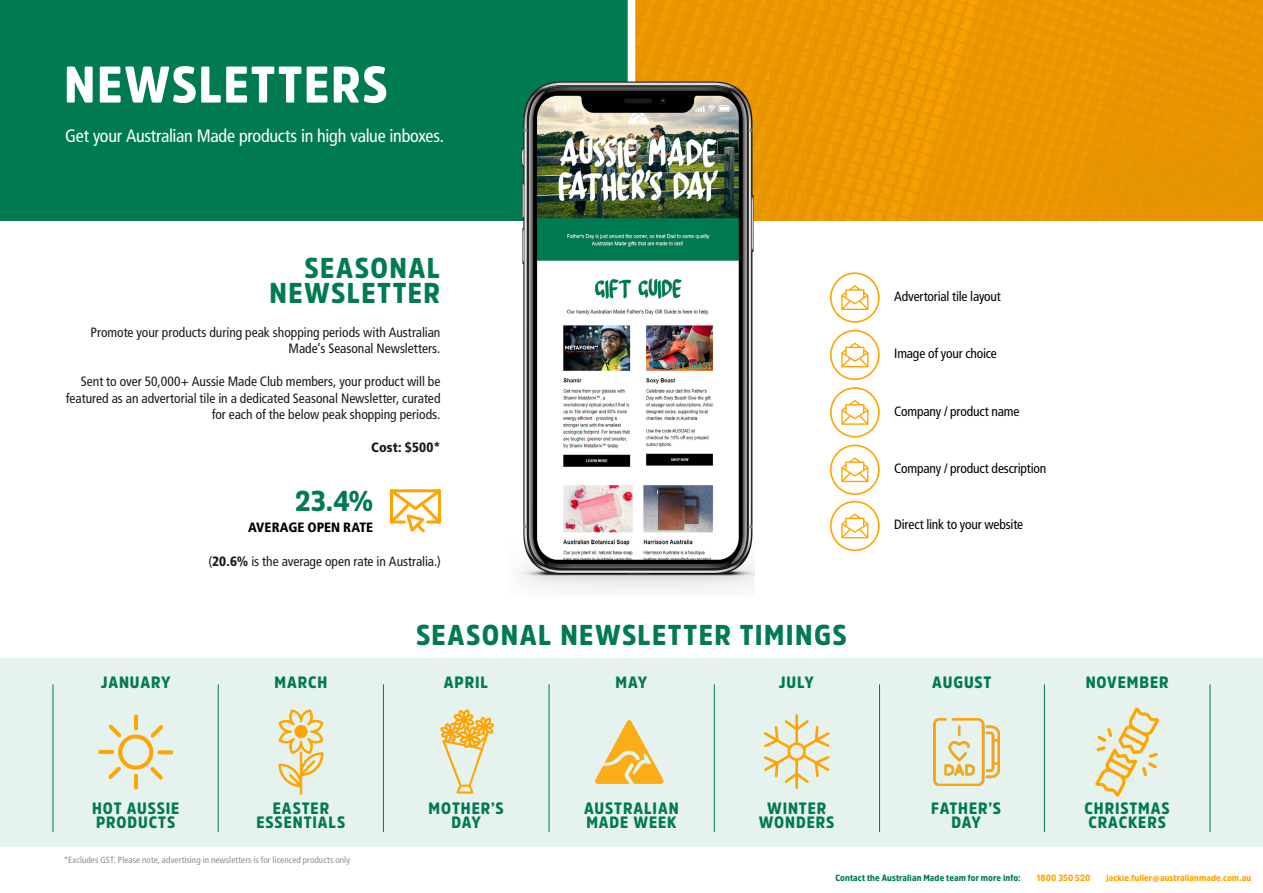
<style>
.page{position:relative;width:1263px;height:893px;background:#fff}
.page>*{position:absolute;margin:0;border:0;box-sizing:border-box;transform-origin:0 0}
.t1{font:900 51px "Amsi Pro Narw";letter-spacing:.035em;color:#fff}
.t2{font:900 28.5px/25.5px "Amsi Pro Narw";letter-spacing:.05em;color:#007a53;text-align:right}
.t3{font:condensed 18px "Frutiger LT Std";letter-spacing:-.015em;color:#fff}
.t4{font:900 16.35px/14.9px "Amsi Pro Narw";letter-spacing:.055em;color:#007a53;text-align:center}
.t5{font:condensed 13.5px/16.5px "Frutiger LT Std";color:#1a1a1a;text-align:right}
.t6{font:condensed 13.5px "Frutiger LT Std";letter-spacing:-.01em;color:#000}
.t7{font:900 condensed 13.5px "Frutiger LT Std";color:#000}
.t8{font:900 condensed 13.5px "Frutiger LT Std";letter-spacing:.01em;color:#1a1a1a}
.t9{font:condensed 9px "Frutiger LT Std";letter-spacing:.01em;color:#8a8c8e}
.t10{font:900 9px "Amsi Pro Narw";letter-spacing:.015em;color:#ffa400}
.t11{font:900 9px "Amsi Pro Narw";letter-spacing:.015em;color:#007a53}
.s1{font-weight:900}
</style>
<div class="page">
<div style="left:0;top:0;width:630px;height:220px;background:#007a53"></div>
<img style="left:635px;top:0;width:628px;height:220px">
<div style="left:628px;top:0;width:7px;height:309px;background:#fff"></div>
<div style="left:0;top:658px;width:1263px;height:188px;background:#e6f2ee"></div>
<hr style="left:218px;top:684px;width:1px;height:148px;background:#007a53">
<svg style="left:440px;top:709px;width:54px;height:84px"></svg>
<div style="left:134px;top:715px;width:4px;height:15px;border:1px solid #ffa400;border-radius:2px"></div>
<div style="left:99px;top:750px;width:15px;height:3px;border:1px solid #ffa400;border-radius:2px"></div>
<div style="left:158px;top:751px;width:15px;height:3px;border:1px solid #ffa400;border-radius:2px"></div>
<svg style="left:109px;top:725px;width:54px;height:54px"></svg>
<div style="left:134px;top:774px;width:4px;height:15px;border:1px solid #ffa400;border-radius:2px"></div>
<svg style="left:278px;top:709px;width:46px;height:86px"></svg>
<svg style="left:1095px;top:708px;width:64px;height:88px"></svg>
<svg style="left:764px;top:714px;width:65px;height:75px"></svg>
<hr style="left:383px;top:684px;width:1px;height:148px;background:#007a53">
<hr style="left:549px;top:684px;width:1px;height:148px;background:#007a53">
<hr style="left:714px;top:684px;width:1px;height:148px;background:#007a53">
<hr style="left:879px;top:684px;width:1px;height:148px;background:#007a53">
<hr style="left:1044px;top:684px;width:1px;height:148px;background:#007a53">
<img style="left:508px;top:82px;width:247px;height:507px">
<svg style="left:390px;top:489px;width:51px;height:44px"></svg>
<div style="left:830px;top:272px;width:50px;height:51px;border:2px solid #ffa400;border-radius:50%"></div>
<svg style="left:841px;top:285px;width:27px;height:25px"></svg>
<div style="left:830px;top:330px;width:50px;height:50px;border:2px solid #ffa400;border-radius:50%"></div>
<svg style="left:841px;top:343px;width:27px;height:24px"></svg>
<div style="left:830px;top:387px;width:50px;height:51px;border:2px solid #ffa400;border-radius:50%"></div>
<svg style="left:841px;top:400px;width:27px;height:25px"></svg>
<div style="left:830px;top:445px;width:50px;height:50px;border:2px solid #ffa400;border-radius:50%"></div>
<svg style="left:841px;top:457px;width:27px;height:25px"></svg>
<div style="left:830px;top:501px;width:50px;height:50px;border:2px solid #ffa400;border-radius:50%"></div>
<svg style="left:841px;top:513px;width:27px;height:25px"></svg>
<img style="left:595px;top:720px;width:68px;height:64px">
<img style="left:933px;top:718px;width:66px;height:68px">
<hr style="left:53px;top:684px;width:1px;height:148px;background:#007a53">
<hr style="left:1210px;top:684px;width:1px;height:148px;background:#007a53">
<h1 class="t1" style="left:64px;top:50px;width:325px">NEWSLETTERS</h1>
<h3 class="t3" style="left:65px;top:125px;width:380px">Get your Australian Made products in high value inboxes.</h3>
<h2 class="t2" style="left:270px;top:254px;width:172px">SEASONAL<br>NEWSLETTER</h2>
<p class="t5" style="left:91px;top:324px;width:351px">Promote your products during peak shopping periods with Australian<br>Made’s Seasonal Newsletters.</p>
<p class="t5" style="left:66px;top:373px;width:376px">Sent to over 50,000+ Aussie Made Club members, your product will be featured as an advertorial tile in a dedicated Seasonal Newsletter, curated for each of the below peak shopping periods.</p>
<p class="t8" style="left:371px;top:439px;width:71px">Cost: $500*</p>
<h2 class="t2" style="left:295px;top:487px;width:80px">23.4%</h2>
<p class="t7" style="left:248px;top:519px;width:127px">AVERAGE OPEN RATE</p>
<p class="t5" style="left:208px;top:554px;width:234px">(<span class="s1">20.6%</span> is the average open rate in Australia.)</p>
<h2 class="t2" style="left:416px;top:622px;width:432px">SEASONAL NEWSLETTER TIMINGS</h2>
<p class="t6" style="left:894px;top:288px;width:108px">Advertorial tile layout</p>
<p class="t6" style="left:894px;top:346px;width:104px">Image of your choice</p>
<p class="t6" style="left:894px;top:403px;width:127px">Company / product name</p>
<p class="t6" style="left:894px;top:461px;width:154px">Company / product description</p>
<p class="t6" style="left:894px;top:517px;width:130px">Direct link to your website</p>
<p class="t4" style="left:101px;top:674px;width:71px">JANUARY</p>
<p class="t4" style="left:275px;top:674px;width:54px">MARCH</p>
<p class="t4" style="left:444px;top:674px;width:46px">APRIL</p>
<p class="t4" style="left:779px;top:674px;width:37px">JULY</p>
<p class="t4" style="left:1086px;top:674px;width:84px">NOVEMBER</p>
<p class="t4" style="left:932px;top:674px;width:61px">AUGUST</p>
<p class="t4" style="left:616px;top:674px;width:33px">MAY</p>
<p class="t4" style="left:92px;top:800px;width:89px;text-align:left">HOT AUSSIE<br>PRODUCTS</p>
<p class="t4" style="left:429px;top:800px;width:77px">MOTHER’S<br>DAY</p>
<p class="t4" style="left:759px;top:800px;width:77px">WINTER<br>WONDERS</p>
<p class="t4" style="left:257px;top:800px;width:90px">EASTER<br>ESSENTIALS</p>
<p class="t4" style="left:1084px;top:800px;width:87px;text-align:left">CHRISTMAS<br>CRACKERS</p>
<p class="t4" style="left:584px;top:800px;width:96px;text-align:left">AUSTRALIAN<br>MADE WEEK</p>
<p class="t4" style="left:931px;top:800px;width:71px">FATHER’S<br>DAY</p>
<p class="t9" style="left:64px;top:854px;width:288px">*Excludes GST. Please note, advertising in newsletters is for licenced products only</p>
<p class="t11" style="left:835px;top:872px;width:187px">Contact the Australian Made team for more info:</p>
<p class="t10" style="left:1036px;top:872px;width:55px">1800 350 520</p>
<p class="t10" style="left:1106px;top:872px;width:146px">jackie.fuller@australianmade.com.au</p>
</div>
